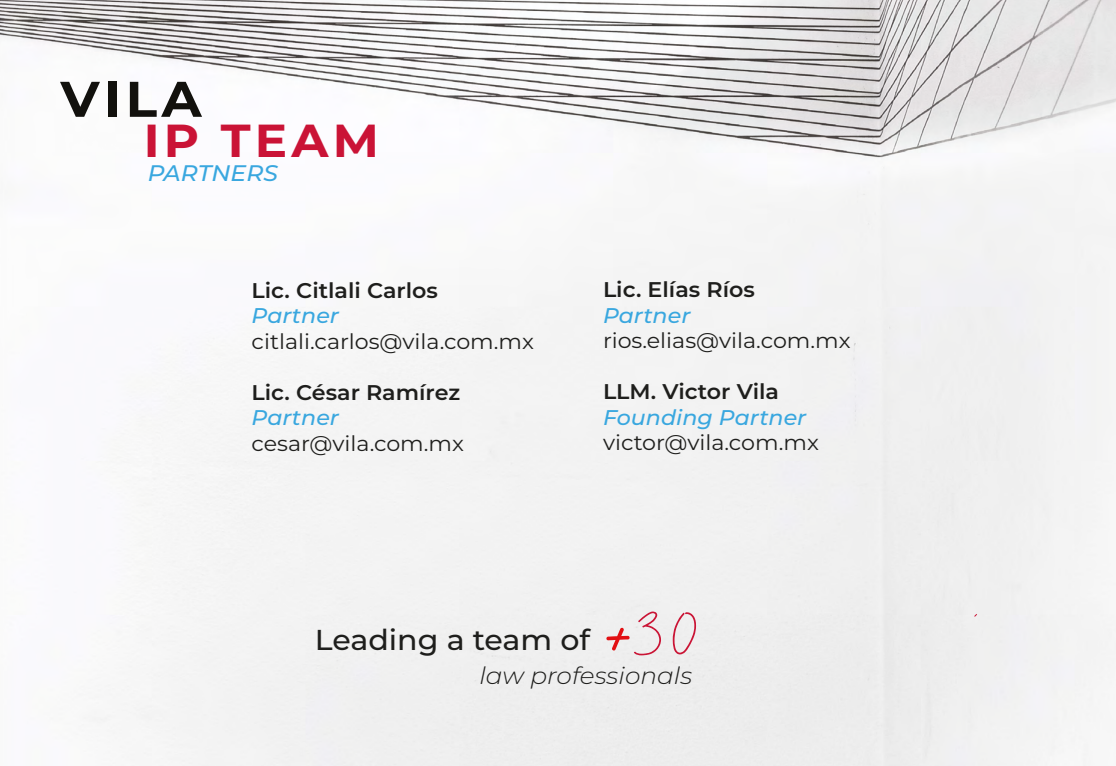
<style>
.page{position:relative;width:1116px;height:766px;background:#fff}
.page>*{position:absolute;margin:0;border:0;box-sizing:border-box;transform-origin:0 0}
.t1{font:110px "Alexander Lettering";color:#ca1435}
.t2{font:95px "Brittany Signature";color:#e21013}
.t3{font:700 50px "Montserrat";color:#12110d;scale:1.05 1}
.t4{font:700 46.25px "Montserrat";letter-spacing:.085em;color:#ca1336;scale:1.05 1}
.t5{font:500 28.75px "Montserrat";color:#1e1e1c;scale:1.05 1}
.t6{font:italic 300 23.75px "Montserrat";color:#1e1e1c;scale:1.05 1}
.t7{font:italic 500 22.5px "Montserrat";color:#39a7df;scale:1.05 1}
.t8{font:21.25px "Montserrat";color:#1e1e1c;scale:1.05 1}
.t9{font:600 21.25px "Montserrat";color:#1e1e1c;scale:1.05 1}
.t10{font:italic 500 21.25px "Montserrat";color:#39a7df;scale:1.05 1}
</style>
<div class="page">
<img style="left:0;top:0;width:1116px;height:766px">
<h3 class="t3" style="left:60px;top:63px;width:136px">VILA</h3>
<h3 class="t4" style="left:144px;top:108px;width:225px">IP TEAM</h3>
<p class="t7" style="left:148px;top:157px;width:126px">PARTNERS</p>
<p class="t9" style="left:252px;top:275px;width:179px">Lic. Citlali Carlos</p>
<p class="t10" style="left:252px;top:301px;width:85px">Partner</p>
<p class="t8" style="left:252px;top:326px;width:271px">citlali.carlos@vila.com.mx</p>
<p class="t9" style="left:252px;top:377px;width:200px">Lic. César Ramírez</p>
<p class="t10" style="left:252px;top:403px;width:85px">Partner</p>
<p class="t8" style="left:252px;top:428px;width:204px">cesar@vila.com.mx</p>
<p class="t9" style="left:603px;top:274px;width:146px">Lic. Elías Ríos</p>
<p class="t10" style="left:603px;top:300px;width:85px">Partner</p>
<p class="t8" style="left:603px;top:326px;width:237px">rios.elias@vila.com.mx</p>
<p class="t9" style="left:603px;top:376px;width:169px">LLM. Victor Vila</p>
<p class="t10" style="left:603px;top:402px;width:195px">Founding Partner</p>
<p class="t8" style="left:603px;top:428px;width:207px">victor@vila.com.mx</p>
<h1 class="t1" style="left:634px;top:570px;width:67px">30</h1>
<p class="t6" style="left:479px;top:659px;width:204px">law professionals</p>
<h2 class="t2" style="left:602px;top:573px;width:34px">+</h2>
<h3 class="t5" style="left:315px;top:620px;width:264px">Leading a team of</h3>
</div>
